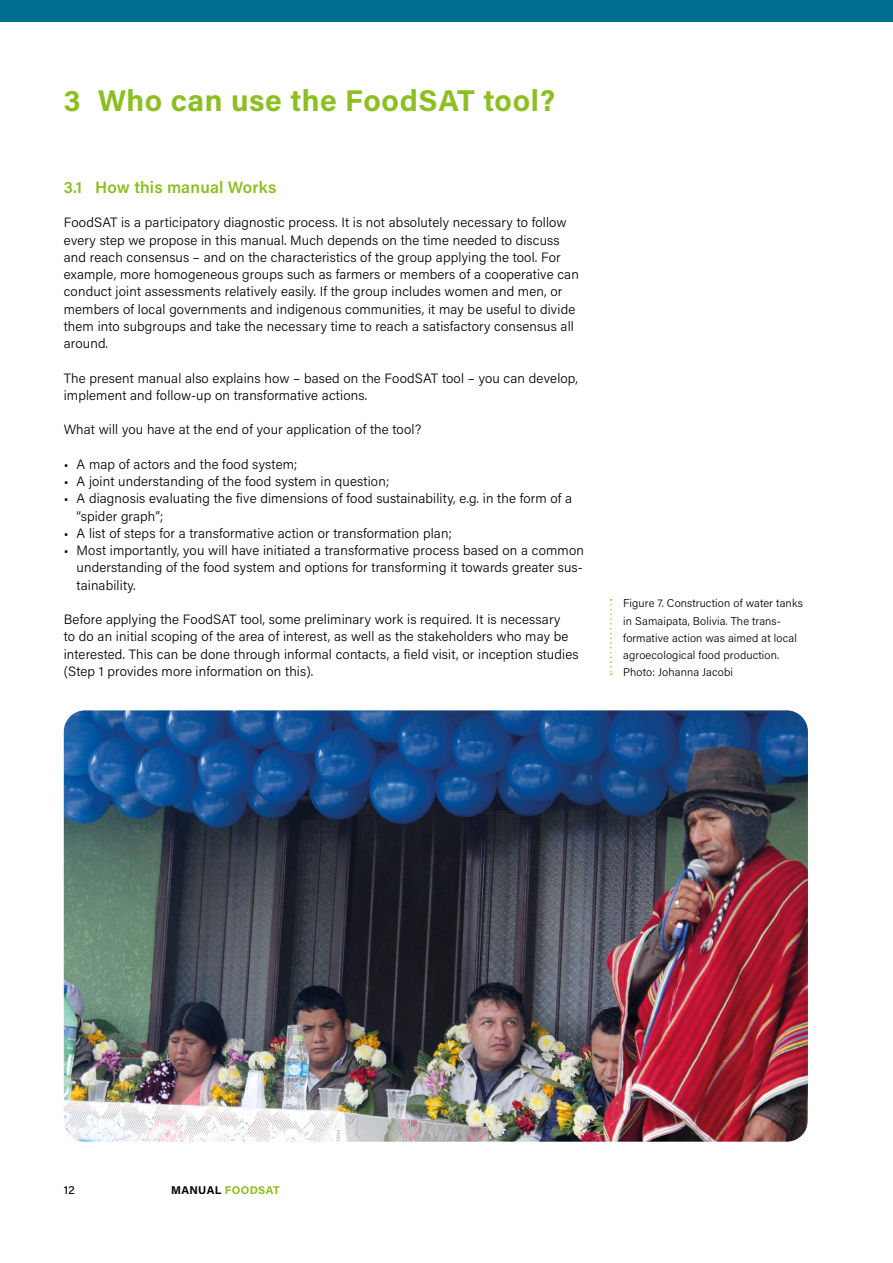
<style>
.page{position:relative;width:893px;height:1263px;background:#fff}
.page>*{position:absolute;margin:0;border:0;box-sizing:border-box;transform-origin:0 0}
.t1{font:700 30px "Acumin Pro";letter-spacing:.02em;color:#8dbe22}
.t2{font:600 16.5px "Acumin Pro";letter-spacing:.01em;color:#8dbe22}
.t3{font:300 13.5px/17.2px "Acumin Pro";letter-spacing:.01em;color:#000}
.t4{font:300 11.25px/17.2px "Acumin Pro";letter-spacing:.01em;color:#000}
.t5{font:700 11.25px "Acumin Pro";letter-spacing:.03em;color:#8dbe22}
.t6{font:500 11.25px "Acumin Pro";color:#000}
.s1{color:#000}
</style>
<div class="page">
<div style="left:0;top:0;width:893px;height:21px;background:#006f8f"></div>
<img style="left:64px;top:710px;width:744px;height:432px">
<svg style="left:610px;top:599px;width:2px;height:76px"></svg>
<h1 class="t1" style="left:64px;top:80px;width:493px">3 Who can use the FoodSAT tool?</h1>
<p class="t2" style="left:64px;top:175px;width:214px">3.1 How this manual Works</p>
<p class="t3" style="left:64px;top:213px;width:517px">FoodSAT is a participatory diagnostic process. It is not absolutely necessary to follow every step we propose in this manual. Much depends on the time needed to discuss and reach consensus – and on the characteristics of the group applying the tool. For example, more homogeneous groups such as farmers or members of a cooperative can conduct joint assessments relatively easily. If the group includes women and men, or members of local governments and indigenous communities, it may be useful to divide them into subgroups and take the necessary time to reach a satisfactory consensus all around.</p>
<p class="t3" style="left:64px;top:369px;width:516px">The present manual also explains how – based on the FoodSAT tool – you can develop, implement and follow-up on transformative actions.</p>
<p class="t3" style="left:64px;top:420px;width:359px">What will you have at the end of your application of the tool?</p>
<p class="t3" style="left:64px;top:455px;width:235px">• A map of actors and the food system;</p>
<p class="t3" style="left:64px;top:472px;width:327px">• A joint understanding of the food system in question;</p>
<p class="t3" style="left:77px;top:489px;width:497px;text-indent:-13px">• A diagnosis evaluating the five dimensions of food sustainability, e.g. in the form of a “spider graph”;</p>
<p class="t3" style="left:64px;top:524px;width:390px">• A list of steps for a transformative action or transformation plan;</p>
<p class="t3" style="left:77px;top:541px;width:509px;text-align:justify;text-indent:-13px">• Most importantly, you will have initiated a transformative process based on a common understanding of the food system and options for transforming it towards greater sus&shy;tainability.</p>
<p class="t3" style="left:64px;top:610px;width:516px">Before applying the FoodSAT tool, some preliminary work is required. It is necessary<br>to do an initial scoping of the area of interest, as well as the stakeholders who may be interested. This can be done through informal contacts, a field visit, or inception studies (Step 1 provides more information on this).</p>
<p class="t4" style="left:623px;top:594px;width:181px">Figure 7. Construction of water tanks in Samaipata, Bolivia. The trans&shy;formative action was aimed at local agroecological food production.<br>Photo: Johanna Jacobi</p>
<p class="t6" style="left:64px;top:1182px;width:12px">12</p>
<p class="t5" style="left:171px;top:1182px;width:110px"><span class="s1">MANUAL</span> FOODSAT</p>
</div>
